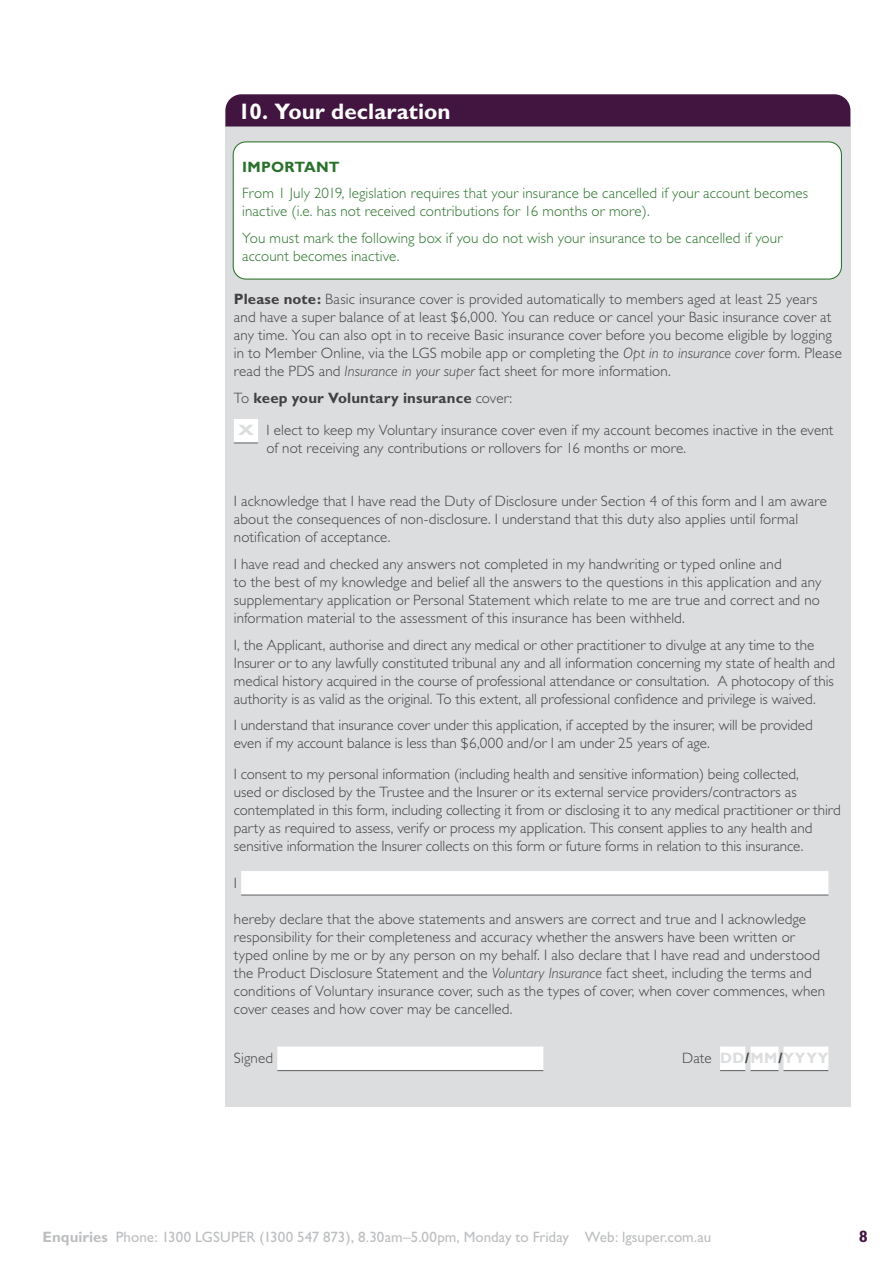
<style>
.page{position:relative;width:893px;height:1263px;background:#fff}
.page>*{position:absolute;margin:0;border:0;box-sizing:border-box;transform-origin:0 0}
.t1{font:700 22.5px "Gill Sans";color:#fff}
.t2{font:700 16.5px "Gill Sans";color:#421540}
.t3{font:300 15px/18px "Gill Sans";letter-spacing:.005em;color:#414042}
.t4{font:300 15px/18px "Gill Sans";letter-spacing:.01em;color:#29712a}
.t5{font:15px "Gill Sans";color:#bcbec0}
.t6{font:700 15px "Gill Sans";letter-spacing:.055em;color:#dcddde}
.t7{font:700 15px "Gill Sans";letter-spacing:.01em;color:#29712a}
.s1{font-weight:700}
.s2{font-style:italic}
.s3{font-weight:700;color:#dcddde}
.s4{font-weight:300;color:#414042}
.s5{color:#414042}
</style>
<div class="page">
<div style="left:225px;top:126px;width:625px;height:981px;background:#dcddde"></div>
<div style="left:234px;top:419px;width:24px;height:24px;background:#fff"></div>
<div style="left:241px;top:871px;width:587px;height:24px;background:#fff"></div>
<div style="left:277px;top:1046px;width:266px;height:24px;background:#fff"></div>
<div style="left:720px;top:1046px;width:25px;height:24px;background:#fff"></div>
<div style="left:750px;top:1046px;width:29px;height:24px;background:#fff"></div>
<div style="left:783px;top:1046px;width:45px;height:24px;background:#fff"></div>
<svg style="left:234px;top:442px;width:24px;height:1px"></svg>
<hr style="left:241px;top:894px;width:587px;height:1px;background:#6d6e71">
<hr style="left:277px;top:1070px;width:266px;height:1px;background:#6d6e71">
<svg style="left:720px;top:1070px;width:59px;height:1px"></svg>
<hr style="left:783px;top:1070px;width:45px;height:1px;background:#6d6e71">
<div style="left:225px;top:94px;width:625px;height:32px;background:#421540"></div>
<div style="left:233px;top:142px;width:608px;height:137px;background:#fff;border-radius:13px"></div>
<div style="left:233px;top:141px;width:609px;height:139px;border:1px solid #29712a;border-radius:13px"></div>
<h1 class="t1" style="left:238px;top:98px;width:214px">10. Your declaration</h1>
<p class="t7" style="left:242px;top:158px;width:99px">IMPORTANT</p>
<p class="t4" style="left:242px;top:184px;width:567px">From 1 July 2019, legislation requires that your insurance be cancelled if your account becomes inactive (i.e. has not received contributions for 16 months or more).</p>
<p class="t4" style="left:242px;top:229px;width:542px">You must mark the following box if you do not wish your insurance to be cancelled if your account becomes inactive.</p>
<p class="t3" style="left:234px;top:291px;width:610px"><span class="s1">Please note:</span> Basic insurance cover is provided automatically to members aged at least 25 years and have a super balance of at least $6,000. You can reduce or cancel your Basic insurance cover at any time. You can also opt in to receive Basic insurance cover before you become eligible by logging in to Member Online, via the LGS mobile app or completing the <span class="s2">Opt in to insurance cover</span> form. Please read the PDS and <span class="s2">Insurance in your super</span> fact sheet for more information.</p>
<p class="t3" style="left:234px;top:382px;width:601px;line-height:32.5px">To <span class="s1">keep your Voluntary insurance</span> cover:<br><span class="s3">X</span> I elect to keep my Voluntary insurance cover even if my account becomes inactive in the event</p>
<p class="t3" style="left:266px;top:440px;width:421px">of not receiving any contributions or rollovers for 16 months or more.</p>
<p class="t3" style="left:234px;top:493px;width:595px">I acknowledge that I have read the Duty of Disclosure under Section 4 of this form and I am aware about the consequences of non-disclosure. I understand that this duty also applies until formal notification of acceptance.</p>
<p class="t3" style="left:234px;top:555px;width:589px">I have read and checked any answers not completed in my handwriting or typed online and<br>to the best of my knowledge and belief all the answers to the questions in this application and any supplementary application or Personal Statement which relate to me are true and correct and no information material to the assessment of this insurance has been withheld.</p>
<p class="t3" style="left:234px;top:636px;width:603px">I, the Applicant, authorise and direct any medical or other practitioner to divulge at any time to the Insurer or to any lawfully constituted tribunal any and all information concerning my state of health and medical history acquired in the course of professional attendance or consultation. A photocopy of this authority is as valid as the original. To this extent, all professional confidence and privilege is waived.</p>
<p class="t3" style="left:234px;top:716px;width:580px">I understand that insurance cover under this application, if accepted by the insurer, will be provided even if my account balance is less than $6,000 and/or I am under 25 years of age.</p>
<p class="t3" style="left:234px;top:765px;width:608px">I consent to my personal information (including health and sensitive information) being collected,<br>used or disclosed by the Trustee and the Insurer or its external service providers/contractors as contemplated in this form, including collecting it from or disclosing it to any medical practitioner or third party as required to assess, verify or process my application. This consent applies to any health and sensitive information the Insurer collects on this form or future forms in relation to this insurance.</p>
<p class="t3" style="left:234px;top:874px;width:5px">I</p>
<p class="t3" style="left:234px;top:910px;width:593px">hereby declare that the above statements and answers are correct and true and I acknowledge responsibility for their completeness and accuracy whether the answers have been written or typed online by me or by any person on my behalf. I also declare that I have read and understood the Product Disclosure Statement and the <span class="s2">Voluntary Insurance</span> fact sheet, including the terms and conditions of Voluntary insurance cover, such as the types of cover, when cover commences, when cover ceases and how cover may be cancelled.</p>
<p class="t3" style="left:234px;top:1049px;width:41px">Signed</p>
<p class="t6" style="left:682px;top:1049px;width:148px"><span class="s4">Date</span> DD<span class="s5">/</span>MM<span class="s5">/</span>YYYY</p>
<p class="t5" style="left:43px;top:1228px;width:670px"><span class="s1">Enquiries</span> Phone: 1300 LGSUPER (1300 547 873), 8.30am–5.00pm, Monday to Friday Web: lgsuper.com.au</p>
<p class="t2" style="left:859px;top:1226px;width:11px">8</p>
</div>
